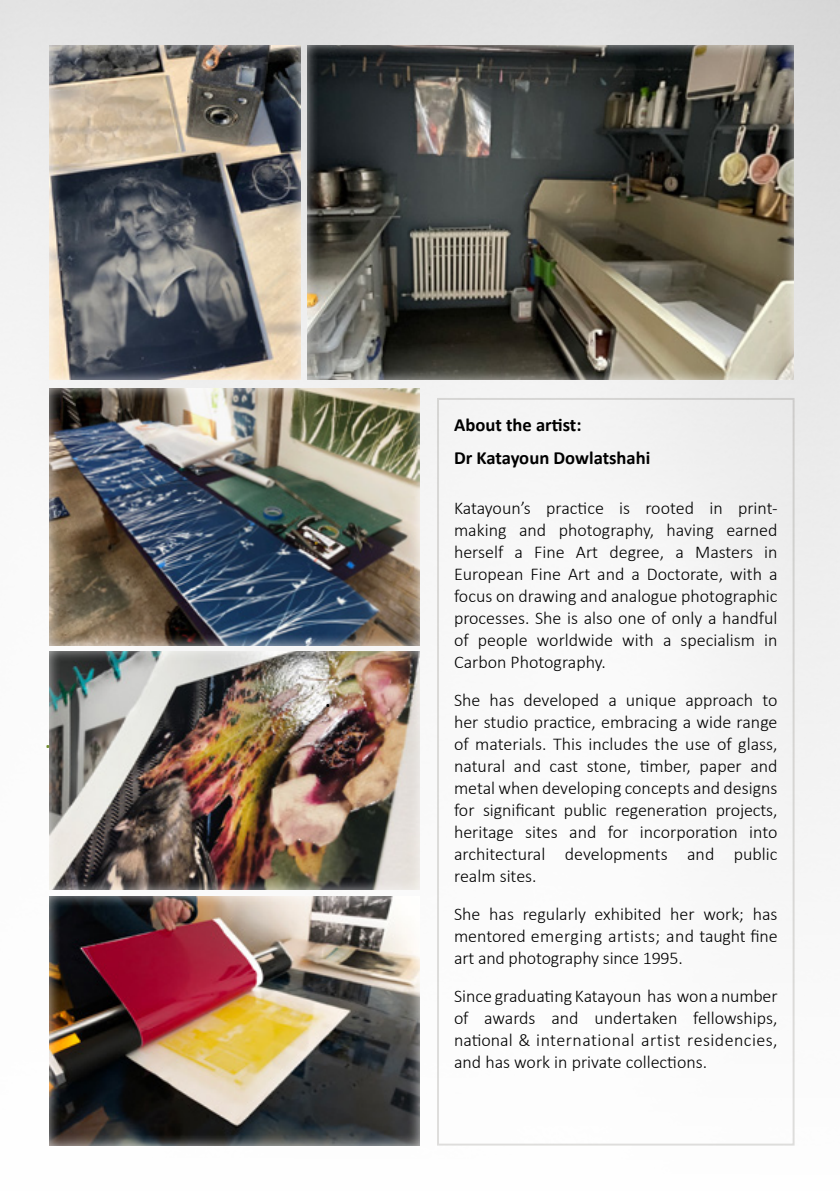
<style>
.page{position:relative;width:840px;height:1191px;background:#fff}
.page>*{position:absolute;margin:0;border:0;box-sizing:border-box;transform-origin:0 0}
.t1{font:700 19px "Calibri";color:#708d2c}
.t2{font:700 19px "Calibri";color:#000}
.t3{font:700 18.6px/33px "Calibri";color:#000}
.t4{font:300 18px/22px "Calibri";color:#000;text-align:justify}
</style>
<div class="page">
<div style="left:46px;top:45px;width:256px;height:336px;background:#fff;opacity:.75"></div>
<div style="left:49px;top:894px;width:372px;height:254px;background:#fff;opacity:.75"></div>
<div style="left:48px;top:386px;width:372px;height:260px;background:#fff;opacity:.75"></div>
<div style="left:304px;top:45px;width:490px;height:336px;background:#fff;opacity:.75"></div>
<div style="left:48px;top:649px;width:374px;height:243px;background:#fff;opacity:.75"></div>
<p class="t1" style="left:45px;top:728px;width:7px">.</p>
<p class="t2" style="left:325px;top:687px;width:7px">.</p>
<p class="t3" style="left:454px;top:408px;width:198px">About the artist:<br>Dr Katayoun Dowlatshahi</p>
<p class="t4" style="left:454px;top:497px;width:325px">Katayoun’s practice is rooted in print&shy;making and photography, having earned herself a Fine Art degree, a Masters in European Fine Art and a Doctorate, with a focus on drawing and analogue photographic processes. She is also one of only a handful of people worldwide with a specialism in Carbon Photography.</p>
<p class="t4" style="left:454px;top:689px;width:325px">She has developed a unique approach to her studio practice, embracing a wide range of materials. This includes the use of glass, natural and cast stone, timber, paper and metal when developing concepts and designs for significant public regeneration projects, heritage sites and for incorporation into architectural developments and public realm sites.</p>
<p class="t4" style="left:454px;top:903px;width:325px">She has regularly exhibited her work; has mentored emerging artists; and taught fine art and photography since 1995.</p>
<p class="t4" style="left:454px;top:985px;width:325px">Since graduating Katayoun has won a number of awards and undertaken fellowships, national &amp; international artist residencies, and has work in private collections.</p>
</div>
